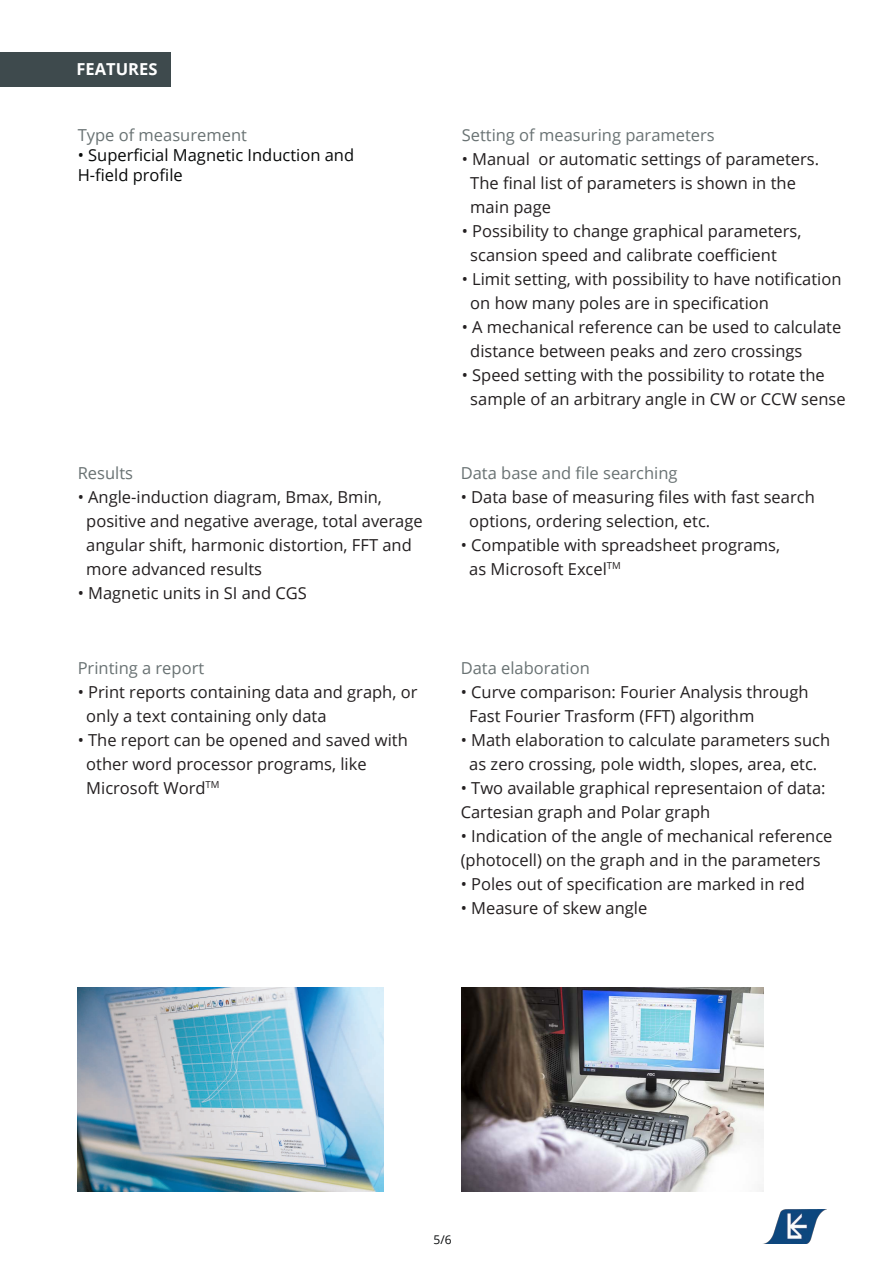
<style>
.page{position:relative;width:893px;height:1263px;background:#fff}
.page>*{position:absolute;margin:0;border:0;box-sizing:border-box;transform-origin:0 0}
.t1{font:16.5px/24px "Open Sans";color:#231f20}
.t2{font:16.5px "Open Sans";color:#697273}
.t3{font:16.5px/19.8px "Open Sans";color:#070909}
.t4{font:700 16.5px "Open Sans";color:#fff}
.t5{font:12px "Open Sans";color:#07090a}
</style>
<div class="page">
<img style="left:78px;top:987px;width:306px;height:205px">
<div style="left:0;top:52px;width:171px;height:34px;background:#3e4a4d"></div>
<img style="left:763px;top:1210px;width:62px;height:34px">
<img style="left:462px;top:987px;width:301px;height:205px">
<p class="t4" style="left:77px;top:58px;width:82px">FEATURES</p>
<p class="t2" style="left:78px;top:124px;width:171px">Type of measurement</p>
<p class="t3" style="left:78px;top:145px;width:278px">• Superficial Magnetic Induction and<br>H-field profile</p>
<p class="t2" style="left:462px;top:124px;width:255px">Setting of measuring parameters</p>
<p class="t1" style="left:470px;top:147px;width:350px;text-indent:-9px">• Manual or automatic settings of parameters.<br>The final list of parameters is shown in the main page</p>
<p class="t1" style="left:470px;top:219px;width:333px;text-indent:-9px">• Possibility to change graphical parameters, scansion speed and calibrate coefficient</p>
<p class="t1" style="left:470px;top:267px;width:373px;text-indent:-9px">• Limit setting, with possibility to have notification on how many poles are in specification</p>
<p class="t1" style="left:470px;top:315px;width:373px;text-indent:-9px">• A mechanical reference can be used to calculate distance between peaks and zero crossings</p>
<p class="t1" style="left:470px;top:363px;width:377px;text-indent:-9px">• Speed setting with the possibility to rotate the sample of an arbitrary angle in CW or CCW sense</p>
<p class="t2" style="left:78px;top:462px;width:57px">Results</p>
<p class="t1" style="left:86px;top:484px;width:338px;text-indent:-9px">• Angle-induction diagram, Bmax, Bmin, positive and negative average, total average angular shift, harmonic distortion, FFT and more advanced results</p>
<p class="t1" style="left:78px;top:581px;width:231px">• Magnetic units in SI and CGS</p>
<p class="t2" style="left:461px;top:461px;width:218px">Data base and file searching</p>
<p class="t1" style="left:469px;top:484px;width:347px;text-indent:-9px">• Data base of measuring files with fast search options, ordering selection, etc.</p>
<p class="t1" style="left:469px;top:532px;width:312px;text-indent:-9px">• Compatible with spreadsheet programs, as Microsoft Excel<sup>TM</sup></p>
<p class="t2" style="left:78px;top:656px;width:128px">Printing a report</p>
<p class="t1" style="left:86px;top:679px;width:333px;text-indent:-9px">• Print reports containing data and graph, or only a text containing only data</p>
<p class="t1" style="left:86px;top:727px;width:323px;text-indent:-9px">• The report can be opened and saved with other word processor programs, like<br>Microsoft Word<sup>TM</sup></p>
<p class="t2" style="left:461px;top:656px;width:131px">Data elaboration</p>
<p class="t1" style="left:469px;top:679px;width:341px;text-indent:-9px">• Curve comparison: Fourier Analysis through<br>Fast Fourier Trasform (FFT) algorithm</p>
<p class="t1" style="left:461px;top:727px;width:371px;text-align:center">• Math elaboration to calculate parameters such as zero crossing, pole width, slopes, area, etc.</p>
<p class="t1" style="left:461px;top:775px;width:366px">• Two available graphical representaion of data:<br>Cartesian graph and Polar graph</p>
<p class="t1" style="left:461px;top:823px;width:373px">• Indication of the angle of mechanical reference (photocell) on the graph and in the parameters</p>
<p class="t1" style="left:461px;top:871px;width:346px">• Poles out of specification are marked in red</p>
<p class="t1" style="left:461px;top:895px;width:188px">• Measure of skew angle</p>
<p class="t5" style="left:433px;top:1231px;width:20px">5/6</p>
</div>
